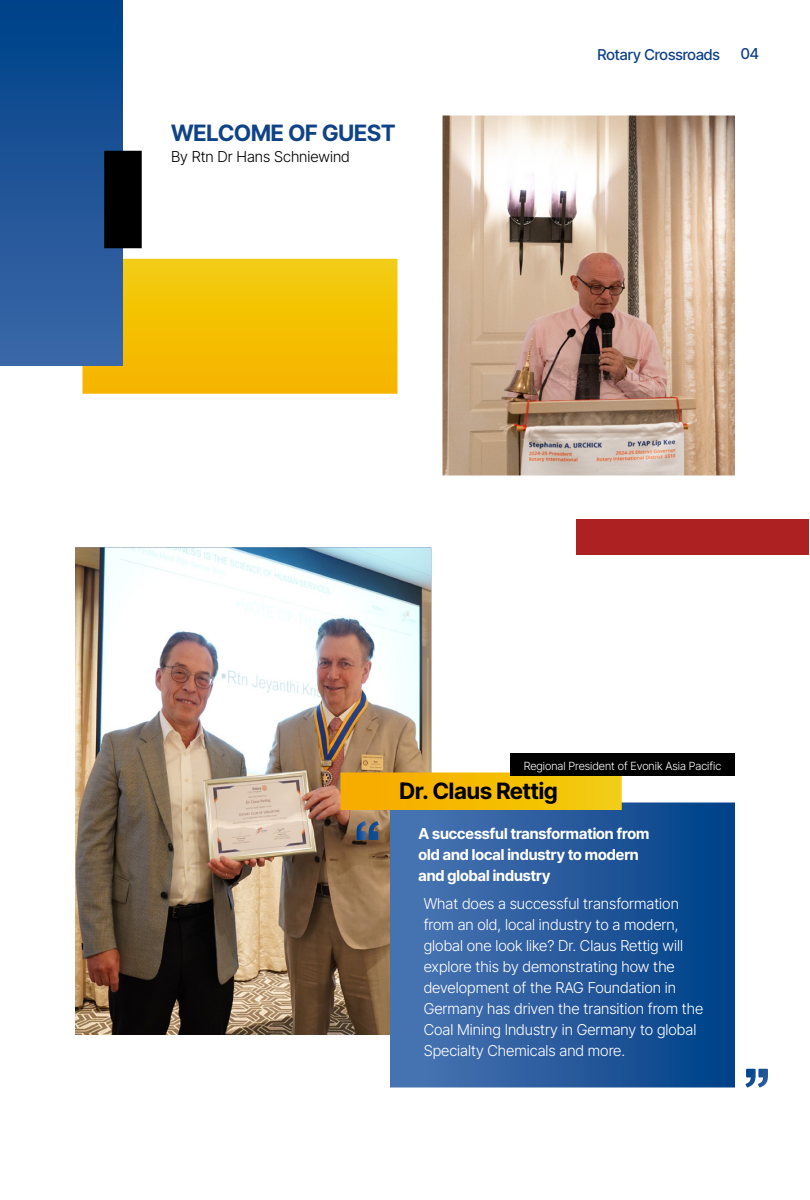
<style>
.page{position:relative;width:810px;height:1200px;background:#fff}
.page>*{position:absolute;margin:0;border:0;box-sizing:border-box;transform-origin:0 0}
.t1{font:700 22.5px "Inter Tight";color:#0f4287}
.t2{font:700 22.5px "Inter Tight";color:#000}
.t3{font:300 15px/21px "Inter Tight";color:#fff}
.t4{font:700 15px/21px "Inter Tight";color:#fff}
.t5{font:300 15px "Inter Tight";color:#000}
.t6{font:500 15px "Inter Tight";color:#0f4287}
.t7{font:300 11.25px "Inter Tight";color:#fff}
</style>
<div class="page">
<div style="left:576px;top:520px;width:232px;height:35px;background:#ae2123"></div>
<svg style="left:82px;top:259px;width:316px;height:135px;background:#f4c005"></svg>
<svg style="left:0;top:0;width:123px;height:366px;background:#1d5497"></svg>
<div style="left:104px;top:151px;width:38px;height:97px;background:#000"></div>
<img style="left:442px;top:116px;width:293px;height:360px">
<img style="left:75px;top:548px;width:356px;height:487px">
<svg style="left:390px;top:802px;width:345px;height:286px;background:#265b9d"></svg>
<svg style="left:356px;top:821px;width:23px;height:19px"></svg>
<svg style="left:745px;top:1069px;width:23px;height:19px"></svg>
<svg style="left:340px;top:772px;width:282px;height:38px;background:#f4ba05"></svg>
<div style="left:510px;top:754px;width:225px;height:22px;background:#000"></div>
<h1 class="t1" style="left:171px;top:116px;width:226px">WELCOME OF GUEST</h1>
<p class="t5" style="left:171px;top:146px;width:180px">By Rtn Dr Hans Schniewind</p>
<p class="t6" style="left:598px;top:44px;width:124px">Rotary Crossroads</p>
<p class="t6" style="left:741px;top:43px;width:20px">04</p>
<p class="t7" style="left:524px;top:758px;width:199px">Regional President of Evonik Asia Pacific</p>
<h1 class="t2" style="left:400px;top:774px;width:160px">Dr. Claus Rettig</h1>
<p class="t4" style="left:418px;top:823px;width:232px">A successful transformation from old and local industry to modern and global industry</p>
<p class="t3" style="left:424px;top:893px;width:281px">What does a successful transformation from an old, local industry to a modern, global one look like? Dr. Claus Rettig will explore this by demonstrating how the development of the RAG Foundation in Germany has driven the transition from the Coal Mining Industry in Germany to global Specialty Chemicals and more.</p>
</div>
